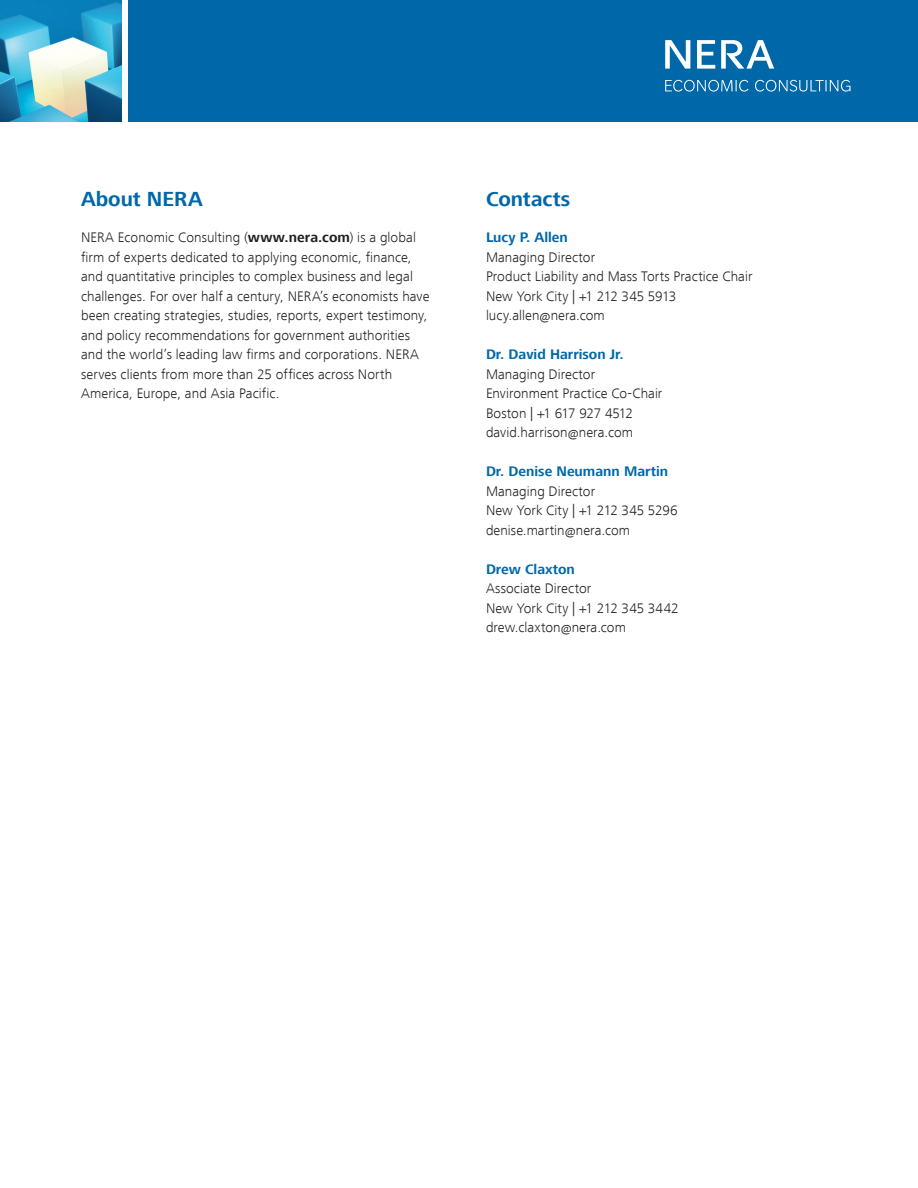
<style>
.page{position:relative;width:918px;height:1188px;background:#fff}
.page>*{position:absolute;margin:0;border:0;box-sizing:border-box;transform-origin:0 0}
.Bodytext{font:700 21px "Frutiger Next LT";color:#0068a9}
.Bodytext-2{font:300 14.25px/19.5px "Frutiger Next LT";letter-spacing:.005em;color:#231f20}
.Text_Bullets_9_12{font:700 14.25px "Frutiger Next LT";color:#0068a9}
.Bodytext-3{font:300 14.25px "Frutiger Next LT";letter-spacing:-.02em;color:#231f20}
.s1{font-weight:700}
</style>
<div class="page">
<img style="left:0;top:0;width:121px;height:122px">
<div style="left:128px;top:0;width:790px;height:122px;background:#0068a9"></div>
<svg style="left:665px;top:40px;width:25px;height:29px"></svg>
<svg style="left:697px;top:40px;width:18px;height:29px"></svg>
<svg style="left:721px;top:40px;width:53px;height:29px"></svg>
<svg style="left:665px;top:80px;width:83px;height:12px"></svg>
<svg style="left:755px;top:80px;width:95px;height:12px"></svg>
<p class="Bodytext" style="left:81px;top:187px;width:123px">About NERA</p>
<p class="Bodytext-2" style="left:81px;top:228px;width:350px">NERA Economic Consulting (<span class="s1">www.nera.com</span>) is a global firm of experts dedicated to applying economic, finance, and quantitative principles to complex business and legal challenges. For over half a century, NERA’s economists have been creating strategies, studies, reports, expert testimony, and policy recommendations for government authorities and the world’s leading law firms and corporations. NERA serves clients from more than 25 offices across North America, Europe, and Asia Pacific.</p>
<p class="Bodytext" style="left:486px;top:187px;width:86px">Contacts</p>
<p class="Text_Bullets_9_12" style="left:486px;top:229px;width:83px">Lucy P. Allen</p>
<p class="Bodytext-2" style="left:486px;top:247px;width:111px">Managing Director</p>
<p class="Bodytext-2" style="left:486px;top:267px;width:268px">Product Liability and Mass Torts Practice Chair</p>
<p class="Bodytext-2" style="left:486px;top:286px;width:192px">New York City | +1 212 345 5913</p>
<p class="Bodytext-2" style="left:486px;top:306px;width:120px">lucy.allen@nera.com</p>
<p class="Text_Bullets_9_12" style="left:486px;top:346px;width:139px">Dr. David Harrison Jr.</p>
<p class="Bodytext-2" style="left:486px;top:364px;width:111px">Managing Director</p>
<p class="Bodytext-2" style="left:486px;top:384px;width:178px">Environment Practice Co-Chair</p>
<p class="Bodytext-3" style="left:486px;top:405px;width:149px">Boston | +1 617 927 4512</p>
<p class="Bodytext-2" style="left:486px;top:423px;width:149px">david.harrison@nera.com</p>
<p class="Text_Bullets_9_12" style="left:486px;top:463px;width:184px">Dr. Denise Neumann Martin</p>
<p class="Bodytext-2" style="left:486px;top:481px;width:111px">Managing Director</p>
<p class="Bodytext-2" style="left:486px;top:501px;width:193px">New York City | +1 212 345 5296</p>
<p class="Bodytext-2" style="left:486px;top:520px;width:146px">denise.martin@nera.com</p>
<p class="Text_Bullets_9_12" style="left:486px;top:561px;width:90px">Drew Claxton</p>
<p class="Bodytext-2" style="left:486px;top:579px;width:107px">Associate Director</p>
<p class="Bodytext-2" style="left:486px;top:598px;width:194px">New York City | +1 212 345 3442</p>
<p class="Bodytext-2" style="left:486px;top:618px;width:142px">drew.claxton@nera.com</p>
</div>
